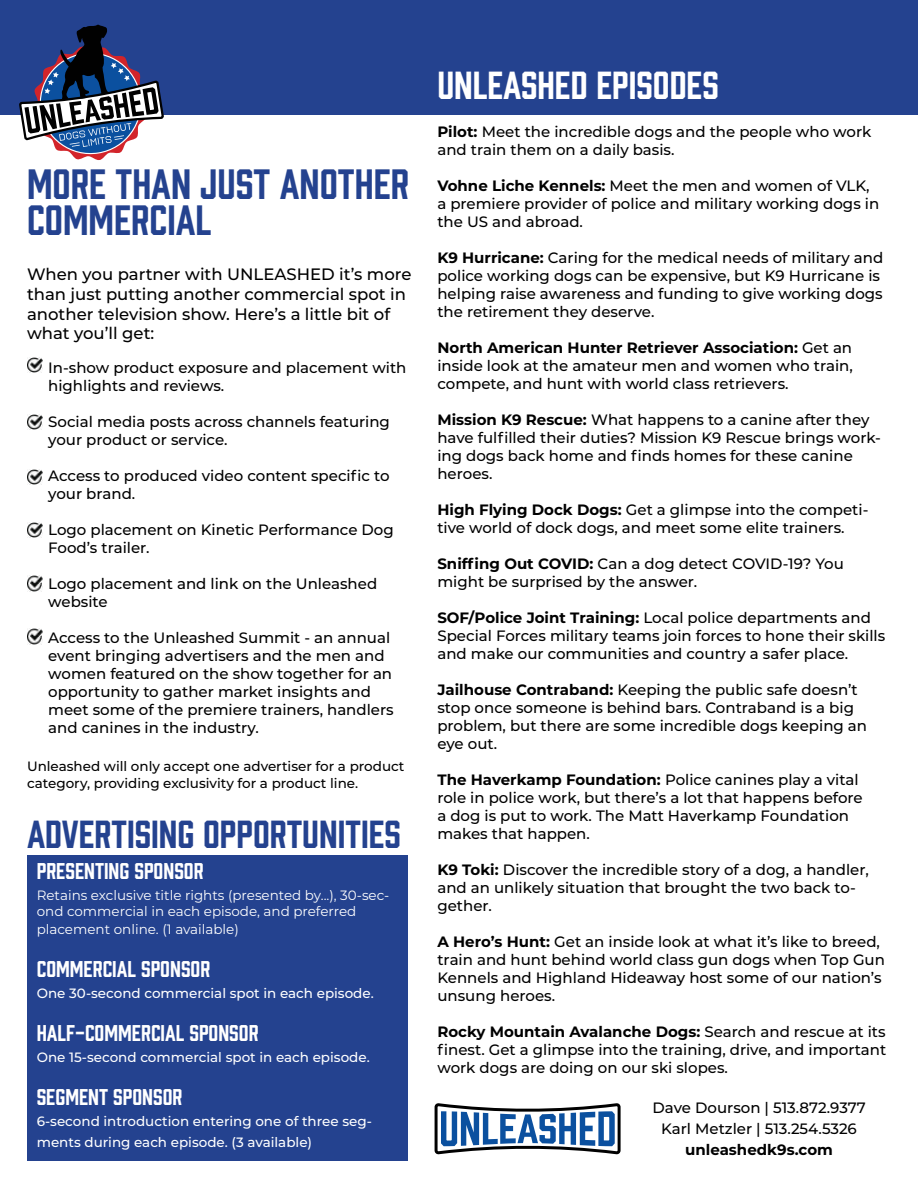
<style>
.page{position:relative;width:918px;height:1188px;background:#fff}
.page>*{position:absolute;margin:0;border:0;box-sizing:border-box;transform-origin:0 0}
.t1{font:39px/36px "Prohibition";color:#24428f}
.t2{font:36px "Prohibition";color:#24428f}
.t3{font:36px "Prohibition";color:#fff}
.t4{font:21px "Prohibition";color:#fff}
.t5{font:500 16.5px/19.8px "Montserrat";color:#010101}
.t6{font:500 15px/18px "Montserrat";color:#010101}
.t7{font:700 15px "Montserrat";color:#010101}
.t8{font:500 13.5px/21px "Montserrat";color:#fff}
.t9{font:13.5px/16.2px "Montserrat";color:#fff}
.t10{font:500 13.5px/16.2px "Montserrat";color:#010101}
.s1{font-weight:700}
</style>
<div class="page">
<div style="left:0;top:0;width:917px;height:115px;background:#24428f"></div>
<svg style="left:19px;top:24px;width:145px;height:136px"></svg>
<div style="left:28px;top:856px;width:380px;height:305px;background:#24428f"></div>
<img style="left:27px;top:576px;width:15px;height:15px">
<img style="left:27px;top:629px;width:15px;height:15px">
<img style="left:27px;top:523px;width:15px;height:15px">
<img style="left:27px;top:469px;width:15px;height:15px">
<img style="left:27px;top:414px;width:15px;height:15px">
<img style="left:27px;top:357px;width:15px;height:15px">
<svg style="left:434px;top:1103px;width:187px;height:52px"></svg>
<h1 class="t1" style="left:27px;top:164px;width:384px">MORE THAN JUST ANOTHER<br>COMMERCIAL</h1>
<p class="t5" style="left:27px;top:264px;width:386px">When you partner with UNLEASHED it’s more than just putting another commercial spot in another television show. Here’s a little bit of what you’ll get:</p>
<p class="t6" style="left:48px;top:358px;width:360px">In-show product exposure and placement with highlights and reviews.</p>
<p class="t6" style="left:48px;top:412px;width:343px">Social media posts across channels featuring your product or service.</p>
<p class="t6" style="left:48px;top:466px;width:343px">Access to produced video content specific to your brand.</p>
<p class="t6" style="left:48px;top:520px;width:347px">Logo placement on Kinetic Performance Dog<br>Food’s trailer.</p>
<p class="t6" style="left:48px;top:574px;width:331px">Logo placement and link on the Unleashed website</p>
<p class="t6" style="left:48px;top:628px;width:347px">Access to the Unleashed Summit - an annual event bringing advertisers and the men and women featured on the show together for an opportunity to gather market insights and meet some of the premiere trainers, handlers and canines in the industry.</p>
<p class="t10" style="left:27px;top:758px;width:379px">Unleashed will only accept one advertiser for a product category, providing exclusivity for a product line.</p>
<h2 class="t2" style="left:27px;top:809px;width:375px">ADVERTISING OPPORTUNITIES</h2>
<h3 class="t4" style="left:37px;top:856px;width:116px">TITLE SPONSOR</h3>
<p class="t9" style="left:37px;top:886px;width:354px">Retains exclusive title rights (presented by...), 30-sec&shy;ond commercial in each episode, and preferred</p>
<p class="t9" style="left:37px;top:921px;width:204px">placement online. (1 available)</p>
<h3 class="t4" style="left:37px;top:954px;width:175px">COMMERCIAL SPONSOR</h3>
<p class="t8" style="left:37px;top:982px;width:339px">One 30-second commercial spot in each episode.</p>
<h3 class="t4" style="left:37px;top:1019px;width:223px">HALF-COMMERCIAL SPONSOR</h3>
<p class="t8" style="left:37px;top:1046px;width:335px">One 15-second commercial spot in each episode.</p>
<h3 class="t4" style="left:37px;top:1083px;width:147px">SEGMENT SPONSOR</h3>
<p class="t8" style="left:37px;top:1111px;width:337px">6-second introduction entering one of three seg&shy;ments during each episode. (3 available)</p>
<h3 class="t4" style="left:37px;top:857px;width:168px">PRESENTING SPONSOR</h3>
<h2 class="t3" style="left:437px;top:60px;width:283px">UNLEASHED EPISODES</h2>
<p class="t6" style="left:437px;top:122px;width:435px"><span class="s1">Pilot:</span> Meet the incredible dogs and the people who work and train them on a daily basis.</p>
<p class="t6" style="left:437px;top:176px;width:443px"><span class="s1">Vohne Liche Kennels:</span> Meet the men and women of VLK, a premiere provider of police and military working dogs in the US and abroad.</p>
<p class="t6" style="left:437px;top:248px;width:447px"><span class="s1">K9 Hurricane:</span> Caring for the medical needs of military and police working dogs can be expensive, but K9 Hurricane is helping raise awareness and funding to give working dogs the retirement they deserve.</p>
<p class="t6" style="left:437px;top:338px;width:417px;text-align:justify"><span class="s1">North American Hunter Retriever Association:</span> Get an inside look at the amateur men and women who train, compete, and hunt with world class retrievers.</p>
<p class="t6" style="left:437px;top:410px;width:445px"><span class="s1">Mission K9 Rescue:</span> What happens to a canine after they have fulfilled their duties? Mission K9 Rescue brings work&shy;ing dogs back home and finds homes for these canine heroes.</p>
<p class="t6" style="left:437px;top:500px;width:433px"><span class="s1">High Flying Dock Dogs:</span> Get a glimpse into the competi&shy;tive world of dock dogs, and meet some elite trainers.</p>
<p class="t6" style="left:437px;top:554px;width:408px"><span class="s1">Sniffing Out COVID:</span> Can a dog detect COVID-19? You might be surprised by the answer.</p>
<p class="t6" style="left:437px;top:608px;width:449px"><span class="s1">SOF/Police Joint Training:</span> Local police departments and<br>Special Forces military teams join forces to hone their skills and make our communities and country a safer place.</p>
<p class="t6" style="left:437px;top:680px;width:431px"><span class="s1">Jailhouse Contraband:</span> Keeping the public safe doesn’t stop once someone is behind bars. Contraband is a big problem, but there are some incredible dogs keeping an eye out.</p>
<p class="t6" style="left:437px;top:770px;width:427px"><span class="s1">The Haverkamp Foundation:</span> Police canines play a vital role in police work, but there’s a lot that happens before a dog is put to work. The Matt Haverkamp Foundation makes that happen.</p>
<p class="t6" style="left:437px;top:860px;width:433px"><span class="s1">K9 Toki:</span> Discover the incredible story of a dog, a handler, and an unlikely situation that brought the two back to&shy;gether.</p>
<p class="t6" style="left:437px;top:932px;width:449px"><span class="s1">A Hero’s Hunt:</span> Get an inside look at what it’s like to breed, train and hunt behind world class gun dogs when Top Gun Kennels and Highland Hideaway host some of our nation’s unsung heroes.</p>
<p class="t6" style="left:437px;top:1022px;width:450px;text-align:justify"><span class="s1">Rocky Mountain Avalanche Dogs:</span> Search and rescue at its finest. Get a glimpse into the training, drive, and important work dogs are doing on our ski slopes.</p>
<p class="t6" style="left:653px;top:1096px;width:215px;line-height:21px;text-align:center">Dave Dourson | 513.872.9377<br>Karl Metzler | 513.254.5326</p>
<p class="t7" style="left:685px;top:1138px;width:149px">unleashedk9s.com</p>
</div>
